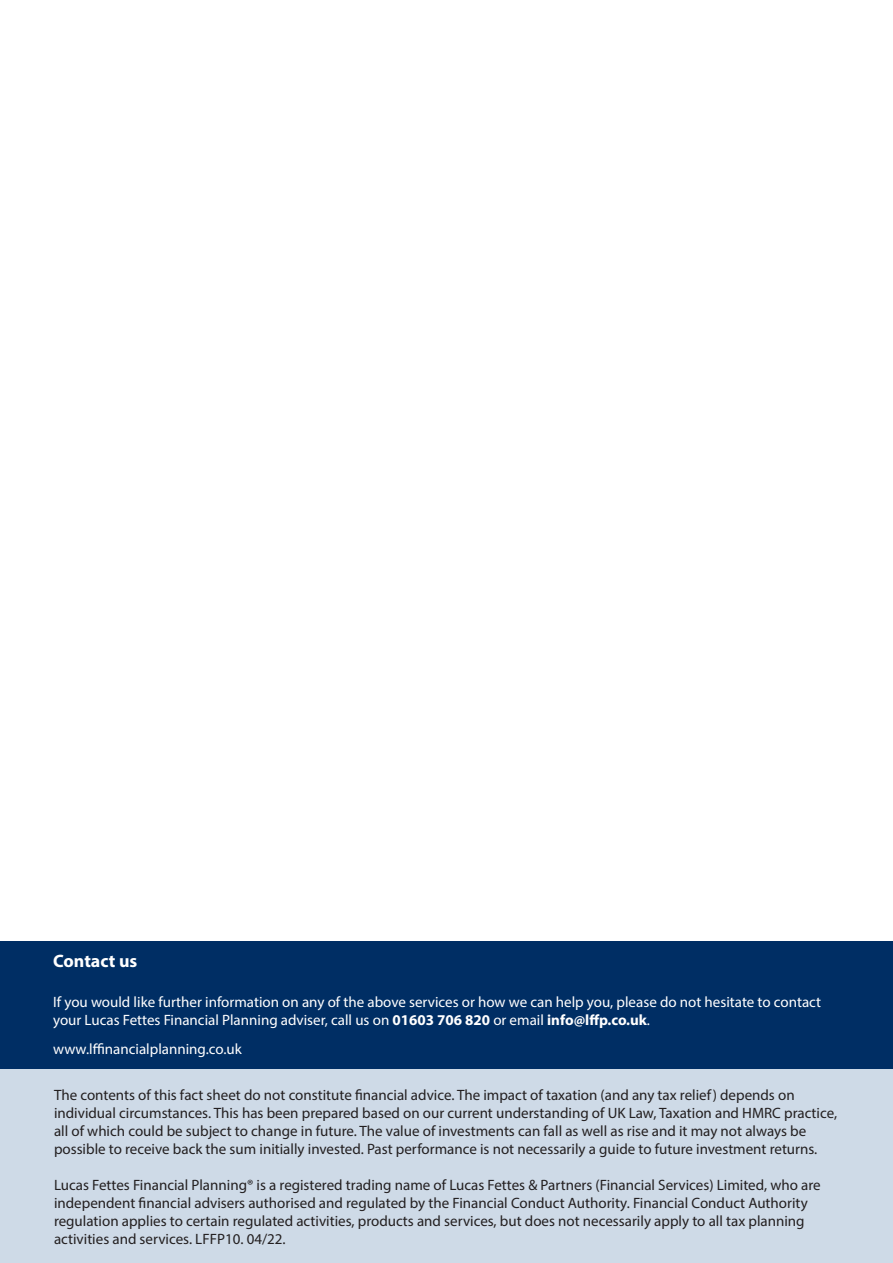
<style>
.page{position:relative;width:893px;height:1263px;background:#fff}
.page>*{position:absolute;margin:0;border:0;box-sizing:border-box;transform-origin:0 0}
.t1{font:700 18px "Myriad Pro";color:#fff}
.t2{font:15px/18px "Myriad Pro";color:#231f20}
.t3{font:15px/18px "Myriad Pro";color:#fff}
.t4{font:300 15px "Myriad Pro";color:#231f20}
.s1{font-weight:700}
</style>
<div class="page">
<div style="left:0;top:1068px;width:893px;height:195px;background:#cedae7"></div>
<div style="left:0;top:941px;width:892px;height:127px;background:#002e64"></div>
<p class="t1" style="left:53px;top:949px;width:86px">Contact us</p>
<p class="t3" style="left:53px;top:992px;width:769px">If you would like further information on any of the above services or how we can help you, please do not hesitate to contact your Lucas Fettes Financial Planning adviser, call us on <span class="s1">01603 706 820</span> or email <span class="s1">info@lffp.co.uk</span>.</p>
<p class="t3" style="left:53px;top:1040px;width:190px">www.lffinancialplanning.co.uk</p>
<p class="t2" style="left:54px;top:1085px;width:785px">The contents of this fact sheet do not constitute financial advice. The impact of taxation (and any tax relief) depends on individual circumstances. This has been prepared based on our current understanding of UK Law, Taxation and HMRC practice, all of which could be subject to change in future. The value of investments can fall as well as rise and it may not always be possible to receive back the sum initially invested. Past performance is not necessarily a guide to future investment returns.</p>
<p class="t2" style="left:54px;top:1175px;width:768px">Lucas Fettes Financial Planning® is a registered trading name of Lucas Fettes &amp; Partners (Financial Services) Limited, who are independent financial advisers authorised and regulated by the Financial Conduct Authority. Financial Conduct Authority regulation applies to certain regulated activities, products and services, but does not necessarily apply to all tax planning activities and services. LFFP10. 04/22.</p>
<p class="t4" style="left:43px;top:1200px;width:146px">lffinancialplanning.co.uk</p>
</div>
